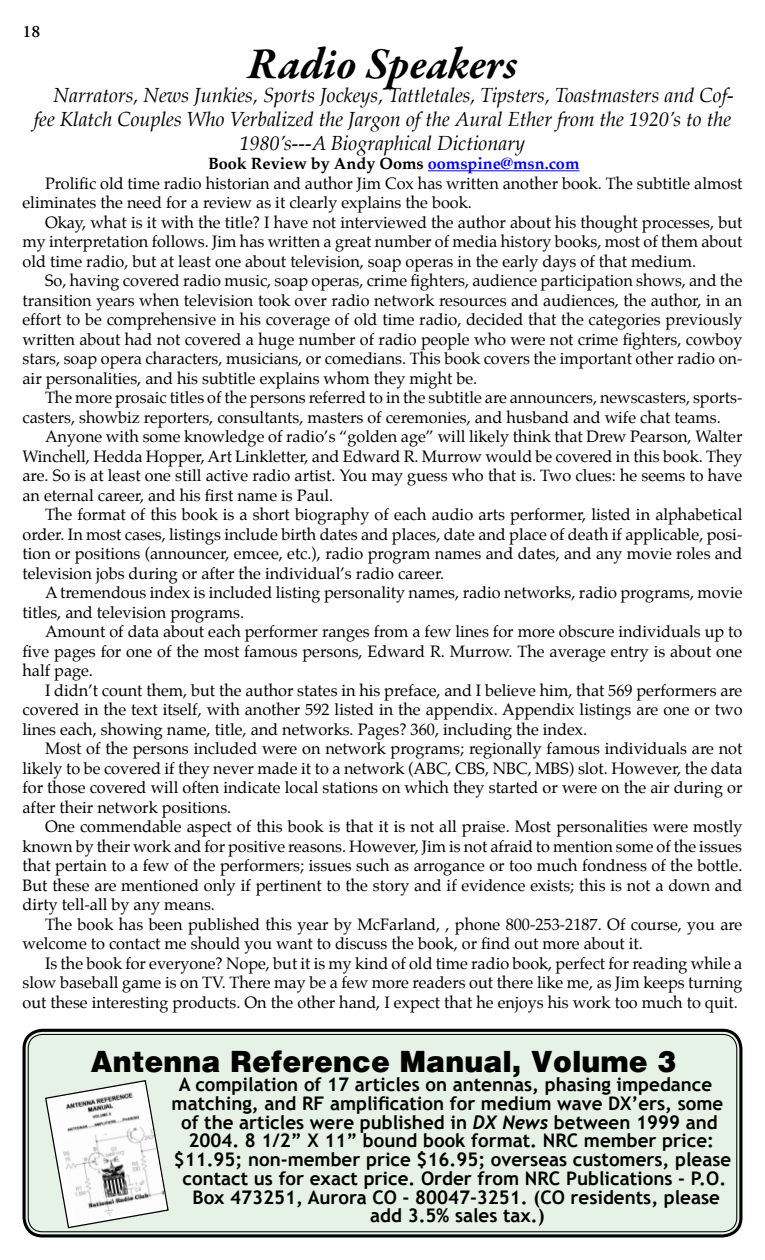
<style>
.page{position:relative;width:765px;height:1260px;background:#fff}
.page>*{position:absolute;margin:0;border:0;box-sizing:border-box;transform-origin:0 0}
.t1{font:italic 700 45px "Garamond Premr Pro";color:#000}
.t2{font:900 30px "Helvetica";color:#000;scale:.95 1}
.t3{font:italic 20px "Palatino";color:#000}
.t4{font:700 18.75px "Trebuchet MS";color:#000}
.t5{font:600 17.5px "Adobe Garamond Pro";color:#000}
.t6{font:16.25px "Palatino";color:#000}
.t7{font:700 16.25px "Palatino";color:#000}
.s1{color:#00f}
.s2{font-family:"Trebuchet";font-style:italic}
</style>
<div class="page">
<hr style="left:428px;top:170px;width:151px;height:1px;background:#00f">
<div style="left:26px;top:1032px;width:713px;height:202px;background:#e6f2e6;border-radius:17px"></div>
<div style="left:22px;top:1029px;width:720px;height:209px;border:3px solid #000;border-radius:18px"></div>
<div style="left:28px;top:1034px;width:709px;height:198px;border:1px solid #000;border-radius:14px"></div>
<svg style="left:45px;top:1080px;width:124px;height:149px"></svg>
<img style="left:53px;top:1082px;width:114px;height:142px">
<p class="t5" style="left:22px;top:21px;width:19px">18</p>
<h1 class="t1" style="left:247px;top:36px;width:272px">Radio Speakers</h1>
<p class="t3" style="left:54px;top:83px;width:682px">Narrators, News Junkies, Sports Jockeys, Tattletales, Tipsters, Toastmasters and Cof-</p>
<p class="t3" style="left:34px;top:107px;width:699px">fee Klatch Couples Who Verbalized the Jargon of the Aural Ether from the 1920’s to the</p>
<p class="t3" style="left:240px;top:131px;width:287px">1980’s---A Biographical Dictionary</p>
<p class="t7" style="left:208px;top:154px;width:373px">Book Review by Andy Ooms <span class="s1">oomspine@msn.com</span></p>
<p class="t6" style="left:45px;top:172px;width:699px">Prolific old time radio historian and author Jim Cox has written another book. The subtitle almost</p>
<p class="t6" style="left:22px;top:192px;width:451px">eliminates the need for a review as it clearly explains the book.</p>
<p class="t6" style="left:45px;top:211px;width:699px">Okay, what is it with the title? I have not interviewed the author about his thought processes, but</p>
<p class="t6" style="left:22px;top:231px;width:722px">my interpretation follows. Jim has written a great number of media history books, most of them about</p>
<p class="t6" style="left:22px;top:250px;width:675px">old time radio, but at least one about television, soap operas in the early days of that medium.</p>
<p class="t6" style="left:45px;top:270px;width:699px">So, having covered radio music, soap operas, crime fighters, audience participation shows, and the</p>
<p class="t6" style="left:22px;top:289px;width:721px">transition years when television took over radio network resources and audiences, the author, in an</p>
<p class="t6" style="left:22px;top:309px;width:721px">effort to be comprehensive in his coverage of old time radio, decided that the categories previously</p>
<p class="t6" style="left:22px;top:328px;width:721px">written about had not covered a huge number of radio people who were not crime fighters, cowboy</p>
<p class="t6" style="left:22px;top:348px;width:721px">stars, soap opera characters, musicians, or comedians. This book covers the important other radio on-</p>
<p class="t6" style="left:22px;top:367px;width:456px">air personalities, and his subtitle explains whom they might be.</p>
<p class="t6" style="left:45px;top:387px;width:699px">The more prosaic titles of the persons referred to in the subtitle are announcers, newscasters, sports-</p>
<p class="t6" style="left:22px;top:406px;width:700px">casters, showbiz reporters, consultants, masters of ceremonies, and husband and wife chat teams.</p>
<p class="t6" style="left:45px;top:426px;width:699px">Anyone with some knowledge of radio’s “golden age” will likely think that Drew Pearson, Walter</p>
<p class="t6" style="left:22px;top:445px;width:721px">Winchell, Hedda Hopper, Art Linkletter, and Edward R. Murrow would be covered in this book. They</p>
<p class="t6" style="left:22px;top:465px;width:721px">are. So is at least one still active radio artist. You may guess who that is. Two clues: he seems to have</p>
<p class="t6" style="left:22px;top:484px;width:312px">an eternal career, and his first name is Paul.</p>
<p class="t6" style="left:45px;top:504px;width:699px">The format of this book is a short biography of each audio arts performer, listed in alphabetical</p>
<p class="t6" style="left:22px;top:523px;width:721px">order. In most cases, listings include birth dates and places, date and place of death if applicable, posi-</p>
<p class="t6" style="left:22px;top:543px;width:721px">tion or positions (announcer, emcee, etc.), radio program names and dates, and any movie roles and</p>
<p class="t6" style="left:22px;top:562px;width:423px">television jobs during or after the individual’s radio career.</p>
<p class="t6" style="left:45px;top:582px;width:699px">A tremendous index is included listing personality names, radio networks, radio programs, movie</p>
<p class="t6" style="left:22px;top:601px;width:223px">titles, and television programs.</p>
<p class="t6" style="left:45px;top:621px;width:699px">Amount of data about each performer ranges from a few lines for more obscure individuals up to</p>
<p class="t6" style="left:22px;top:640px;width:721px">five pages for one of the most famous persons, Edward R. Murrow. The average entry is about one</p>
<p class="t6" style="left:22px;top:660px;width:72px">half page.</p>
<p class="t6" style="left:45px;top:679px;width:699px">I didn’t count them, but the author states in his preface, and I believe him, that 569 performers are</p>
<p class="t6" style="left:22px;top:699px;width:722px">covered in the text itself, with another 592 listed in the appendix. Appendix listings are one or two</p>
<p class="t6" style="left:22px;top:718px;width:566px">lines each, showing name, title, and networks. Pages? 360, including the index.</p>
<p class="t6" style="left:45px;top:738px;width:699px">Most of the persons included were on network programs; regionally famous individuals are not</p>
<p class="t6" style="left:22px;top:757px;width:721px">likely to be covered if they never made it to a network (ABC, CBS, NBC, MBS) slot. However, the data</p>
<p class="t6" style="left:22px;top:777px;width:722px">for those covered will often indicate local stations on which they started or were on the air during or</p>
<p class="t6" style="left:22px;top:796px;width:210px">after their network positions.</p>
<p class="t6" style="left:45px;top:816px;width:699px">One commendable aspect of this book is that it is not all praise. Most personalities were mostly</p>
<p class="t6" style="left:22px;top:835px;width:721px">known by their work and for positive reasons. However, Jim is not afraid to mention some of the issues</p>
<p class="t6" style="left:22px;top:855px;width:721px">that pertain to a few of the performers; issues such as arrogance or too much fondness of the bottle.</p>
<p class="t6" style="left:22px;top:874px;width:722px">But these are mentioned only if pertinent to the story and if evidence exists; this is not a down and</p>
<p class="t6" style="left:22px;top:894px;width:194px">dirty tell-all by any means.</p>
<p class="t6" style="left:45px;top:913px;width:699px">The book has been published this year by McFarland, , phone 800-253-2187. Of course, you are</p>
<p class="t6" style="left:22px;top:933px;width:622px">welcome to contact me should you want to discuss the book, or find out more about it.</p>
<p class="t6" style="left:45px;top:952px;width:699px">Is the book for everyone? Nope, but it is my kind of old time radio book, perfect for reading while a</p>
<p class="t6" style="left:22px;top:972px;width:722px">slow baseball game is on TV. There may be a few more readers out there like me, as Jim keeps turning</p>
<p class="t6" style="left:22px;top:991px;width:717px">out these interesting products. On the other hand, I expect that he enjoys his work too much to quit.</p>
<h2 class="t2" style="left:91px;top:1044px;width:618px">Antenna Reference Manual, Volume 3</h2>
<p class="t4" style="left:179px;top:1073px;width:535px">A compilation of 17 articles on antennas, phasing impedance</p>
<p class="t4" style="left:172px;top:1091px;width:553px">matching, and RF amplification for medium wave DX’ers, some</p>
<p class="t4" style="left:181px;top:1110px;width:538px">of the articles were published in <span class="s2">DX News</span> between 1999 and</p>
<p class="t4" style="left:188px;top:1129px;width:527px">2004. 8 1/2” X 11” bound book format. NRC member price:</p>
<p class="t4" style="left:174px;top:1148px;width:559px">$11.95; non-member price $16.95; overseas customers, please</p>
<p class="t4" style="left:183px;top:1166px;width:545px">contact us for exact price. Order from NRC Publications - P.O.</p>
<p class="t4" style="left:193px;top:1185px;width:529px">Box 473251, Aurora CO - 80047-3251. (CO residents, please</p>
<p class="t4" style="left:370px;top:1204px;width:176px">add 3.5% sales tax.)</p>
</div>
